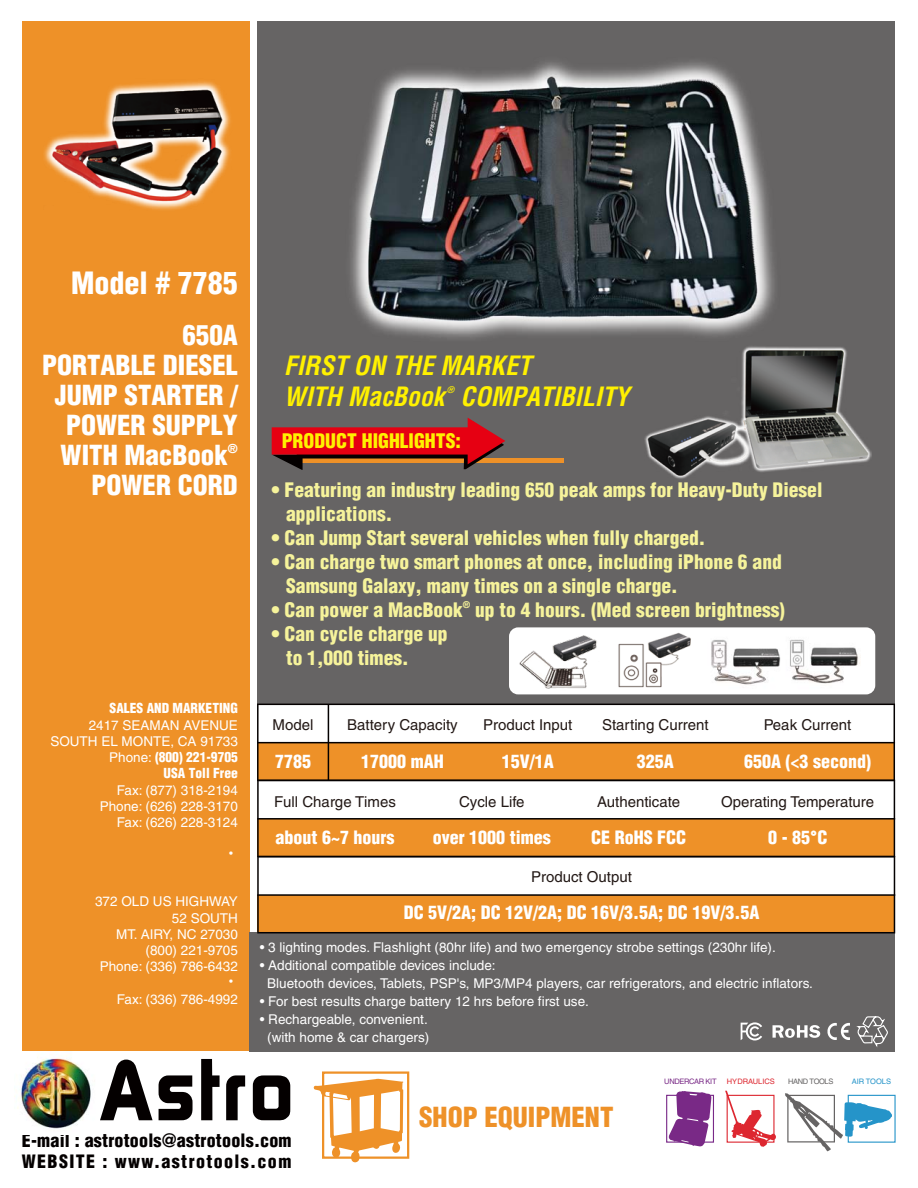
<style>
.page{position:relative;width:918px;height:1188px;background:#fff}
.page>*{position:absolute;margin:0;border:0;box-sizing:border-box;transform-origin:0 0}
.t1{font:900 condensed 30px "Helvetica";color:#fff}
.t2{font:900 condensed 27px "Helvetica";color:#fff}
.t3{font:900 condensed 27px "Helvetica";color:#ee9128}
.t4{font:italic 700 condensed 25.95px/31.2px "Helvetica";color:#fff100}
.t5{font:900 condensed 19.65px "Helvetica";color:#fff100}
.t6{font:900 condensed 19.5px/24px "Helvetica";color:#f6f39b}
.t7{font:900 condensed 18px "Helvetica";color:#fff}
.t8{font:900 condensed 18px/21.6px "Helvetica";letter-spacing:.01em;color:#040000}
.t9{font:15px "Helvetica";color:#221815}
.t10{font:13.5px/16.2px "Helvetica";color:#fff;text-align:right}
.t11{font:900 condensed 13.5px "Helvetica";color:#fff}
.t12{font:300 13.5px "Adobe Ming Std";color:#fff}
.t13{font:900 condensed 12px "Helvetica";color:#fff}
.t14{font:italic 700 condensed 9px "Helvetica";color:#fff100}
.t15{font:900 condensed 9px "Helvetica";color:#f6f39b}
.t16{font:7.5px "Helvetica";letter-spacing:-.05em;color:#7a2b87}
.t17{font:7.5px "Helvetica";color:#dd2730}
.t18{font:7.5px "Helvetica";letter-spacing:-.05em;color:#666464}
.t19{font:7.5px "Helvetica";color:#2594c9}
.s1{font-weight:900;font-stretch:condensed}
</style>
<div class="page">
<div style="left:22px;top:21px;width:228px;height:1030px;background:#ee9128"></div>
<div style="left:250px;top:932px;width:645px;height:119px;background:#666464"></div>
<div style="left:257px;top:21px;width:638px;height:684px;background:#666464"></div>
<svg style="left:257px;top:704px;width:638px;height:76px;fill:#ee9128"></svg>
<hr style="left:257px;top:742px;width:638px;height:1px;background:#040000">
<svg style="left:257px;top:780px;width:638px;height:76px;fill:#ee9128"></svg>
<hr style="left:257px;top:818px;width:638px;height:2px;background:#040000">
<svg style="left:257px;top:856px;width:638px;height:77px;fill:#ee9128"></svg>
<hr style="left:257px;top:894px;width:638px;height:2px;background:#040000">
<img style="left:14px;top:1058px;width:77px;height:71px">
<svg style="left:100px;top:1060px;width:53px;height:60px"></svg>
<svg style="left:159px;top:1075px;width:34px;height:45px"></svg>
<svg style="left:201px;top:1059px;width:19px;height:61px"></svg>
<svg style="left:226px;top:1075px;width:19px;height:45px"></svg>
<svg style="left:253px;top:1075px;width:37px;height:45px"></svg>
<div style="left:322px;top:1071px;width:87px;height:88px;border:2px solid #ee9128"></div>
<svg style="left:314px;top:1079px;width:90px;height:83px"></svg>
<svg style="left:725px;top:1091px;width:51px;height:56px"></svg>
<div style="left:727px;top:1095px;width:48px;height:48px;border:1px solid #dd2730"></div>
<div style="left:666px;top:1095px;width:48px;height:48px;border:1px solid #792988"></div>
<svg style="left:667px;top:1091px;width:45px;height:56px"></svg>
<svg style="left:785px;top:1093px;width:107px;height:59px"></svg>
<div style="left:848px;top:1095px;width:48px;height:48px;border:1px solid #2594c9"></div>
<div style="left:509px;top:627px;width:366px;height:67px;background:#fff;border-radius:9px"></div>
<img style="left:711px;top:639px;width:149px;height:46px">
<img style="left:519px;top:635px;width:78px;height:54px">
<img style="left:618px;top:632px;width:73px;height:56px">
<img style="left:350px;top:62px;width:425px;height:276px">
<img style="left:44px;top:81px;width:187px;height:129px">
<img style="left:645px;top:346px;width:227px;height:133px">
<svg style="left:773px;top:1025px;width:47px;height:13px"></svg>
<svg style="left:741px;top:1022px;width:21px;height:19px"></svg>
<svg style="left:827px;top:1016px;width:61px;height:31px"></svg>
<hr style="left:297px;top:459px;width:266px;height:4px;background:#ee9128">
<svg style="left:272px;top:418px;width:233px;height:52px"></svg>
<h1 class="t1" style="left:71px;top:264px;width:168px">Model # 7785</h1>
<h2 class="t2" style="left:182px;top:318px;width:57px">650A</h2>
<h2 class="t2" style="left:42px;top:348px;width:197px">PORTABLE DIESEL</h2>
<h2 class="t2" style="left:55px;top:378px;width:185px">JUMP STARTER /</h2>
<h2 class="t2" style="left:66px;top:408px;width:173px">POWER SUPPLY</h2>
<h2 class="t2" style="left:61px;top:438px;width:169px">WITH MacBook</h2>
<p class="t13" style="left:228px;top:441px;width:11px">®</p>
<h2 class="t2" style="left:92px;top:468px;width:148px">POWER CORD</h2>
<p class="t11" style="left:110px;top:700px;width:130px">SALES AND MARKETING</p>
<p class="t10" style="left:50px;top:717px;width:189px">2417 SEAMAN AVENUE<br>SOUTH EL MONTE, CA 91733<br>Phone: <span class="s1">(800) 221-9705<br>USA Toll Free</span></p>
<p class="t10" style="left:100px;top:782px;width:140px">Fax: (877) 318-2194<br>Phone: (626) 228-3170<br>Fax: (626) 228-3124</p>
<p class="t12" style="left:224px;top:847px;width:15px">˙</p>
<p class="t10" style="left:95px;top:893px;width:144px">372 OLD US HIGHWAY<br>52 SOUTH<br>MT. AIRY, NC 27030 (800) 221-9705<br>Phone: (336) 786-6432</p>
<p class="t12" style="left:224px;top:975px;width:15px">˙</p>
<p class="t10" style="left:117px;top:991px;width:122px">Fax: (336) 786-4992</p>
<h3 class="t4" style="left:284px;top:350px;width:249px">FIRST ON THE MARKET<br>WITH MacBook</h3>
<p class="t14" style="left:447px;top:384px;width:9px">®</p>
<h3 class="t4" style="left:461px;top:381px;width:170px">COMPATIBILITY</h3>
<h3 class="t5" style="left:282px;top:428px;width:181px">PRODUCT HIGHLIGHTS:</h3>
<h3 class="t6" style="left:286px;top:478px;width:538px;text-indent:-15px">• Featuring an industry leading 650 peak amps for Heavy-Duty Diesel applications.</h3>
<h3 class="t6" style="left:272px;top:526px;width:435px">• Can Jump Start several vehicles when fully charged.</h3>
<h3 class="t6" style="left:286px;top:550px;width:497px;text-indent:-15px">• Can charge two smart phones at once, including iPhone 6 and<br>Samsung Galaxy, many times on a single charge.</h3>
<h3 class="t6" style="left:272px;top:598px;width:193px">• Can power a MacBook</h3>
<p class="t15" style="left:463px;top:599px;width:9px">®</p>
<h3 class="t6" style="left:475px;top:598px;width:311px">up to 4 hours. (Med screen brightness)</h3>
<h3 class="t6" style="left:286px;top:622px;width:163px;text-indent:-15px">• Can cycle charge up to 1,000 times.</h3>
<p class="t9" style="left:273px;top:716px;width:42px">Model</p>
<h3 class="t7" style="left:275px;top:750px;width:37px">7785</h3>
<p class="t9" style="left:347px;top:716px;width:112px">Battery Capacity</p>
<h3 class="t7" style="left:361px;top:750px;width:84px">17000 mAH</h3>
<p class="t9" style="left:483px;top:716px;width:91px">Product Input</p>
<h3 class="t7" style="left:502px;top:750px;width:54px">15V/1A</h3>
<p class="t9" style="left:274px;top:793px;width:123px">Full Charge Times</p>
<h3 class="t7" style="left:276px;top:826px;width:120px">about 6~7 hours</h3>
<p class="t9" style="left:459px;top:793px;width:67px">Cycle Life</p>
<h3 class="t7" style="left:433px;top:826px;width:119px">over 1000 times</h3>
<p class="t9" style="left:602px;top:716px;width:108px">Starting Current</p>
<h3 class="t7" style="left:637px;top:750px;width:39px">325A</h3>
<p class="t9" style="left:597px;top:793px;width:84px">Authenticate</p>
<h3 class="t7" style="left:591px;top:826px;width:97px">CE RoHS FCC</h3>
<p class="t9" style="left:764px;top:716px;width:89px">Peak Current</p>
<h3 class="t7" style="left:744px;top:750px;width:129px">650A (&lt;3 second)</h3>
<p class="t9" style="left:721px;top:793px;width:155px">Operating Temperature</p>
<h3 class="t7" style="left:768px;top:826px;width:61px">0 - 85°C</h3>
<p class="t9" style="left:531px;top:868px;width:102px">Product Output</p>
<h3 class="t7" style="left:404px;top:901px;width:357px">DC 5V/2A; DC 12V/2A; DC 16V/3.5A; DC 19V/3.5A</h3>
<p class="t10" style="left:260px;top:940px;width:517px">• 3 lighting modes. Flashlight (80hr life) and two emergency strobe settings (230hr life).</p>
<p class="t10" style="left:267px;top:957px;width:547px;line-height:18px;text-align:left;text-indent:-8px">• Additional compatible devices include:<br>Bluetooth devices, Tablets, PSP's, MP3/MP4 players, car refrigerators, and electric inflators.</p>
<p class="t10" style="left:260px;top:994px;width:331px">• For best results charge battery 12 hrs before first use.</p>
<p class="t10" style="left:260px;top:1011px;width:171px;line-height:18px;text-align:center">• Rechargeable, convenient. (with home &amp; car chargers)</p>
<h2 class="t3" style="left:419px;top:1100px;width:196px">SHOP EQUIPMENT</h2>
<p class="t16" style="left:664px;top:1077px;width:54px">UNDERCAR KIT</p>
<p class="t17" style="left:727px;top:1077px;width:49px">HYDRAULICS</p>
<p class="t18" style="left:788px;top:1077px;width:47px">HAND TOOLS</p>
<p class="t19" style="left:852px;top:1077px;width:41px">AIR TOOLS</p>
<h3 class="t8" style="left:22px;top:1129px;width:271px">E-mail : astrotools@astrotools.com<br>WEBSITE : www.astrotools.com</h3>
</div>
